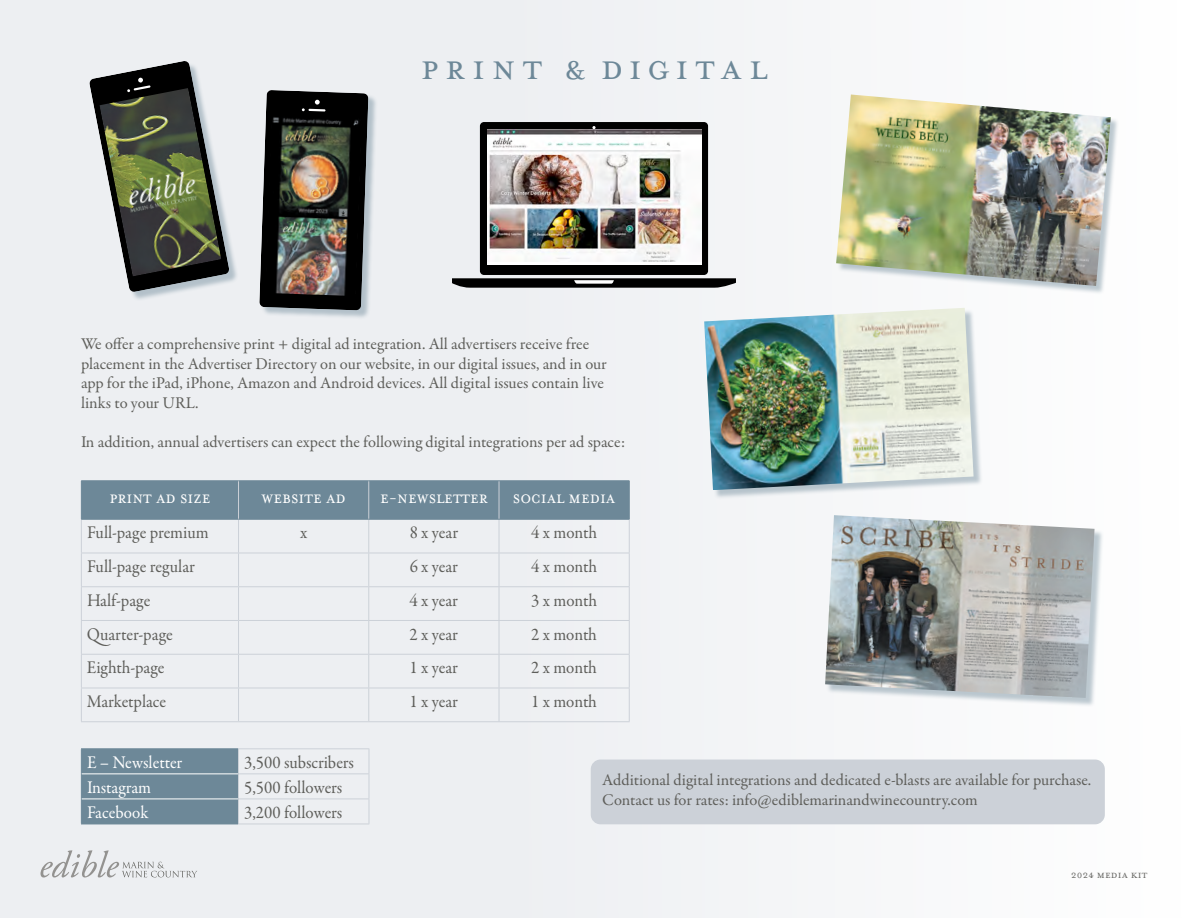
<style>
.page{position:relative;width:1188px;height:918px;background:#edeff2}
.page>*{position:absolute;margin:0;border:0;box-sizing:border-box;transform-origin:0 0}
.Subheads_17_MrsEav_RomPetCap{font:40.5px "Mrs Eaves Petite Caps OT";letter-spacing:.155em;color:#6d8898}
.t1{font:19.5px "Mrs Eaves All Small Caps OT";color:#fff;scale:.94 1}
.t2{font:18px "Garamond Premr Pro";color:#5e5e5a;scale:.94 1}
.t3{font:18px "Garamond Premr Pro";color:#fff;scale:.94 1}
.Body_Text_11_14_GarPremier_Drk_Grey{font:16.5px/19.5px "Garamond Premr Pro";color:#5e5e5a}
.t4{font:12px "Mrs Eaves All Small Caps OT";letter-spacing:.01em;color:#6a6a67}
</style>
<div class="page">
<div style="left:462px;top:0;width:726px;height:918px;background:#f4f5f7"></div>
<div style="left:591px;top:760px;width:514px;height:64px;background:#ccd1d8;border-radius:10px"></div>
<div style="left:91px;top:62px;width:147px;height:239px;background:#6d8898;opacity:.45"></div>
<svg style="left:89px;top:61px;width:141px;height:231px"></svg>
<img style="left:100px;top:88px;width:121px;height:188px">
<div style="left:261px;top:92px;width:117px;height:228px;background:#6d8898;opacity:.45"></div>
<svg style="left:259px;top:90px;width:109px;height:220px"></svg>
<img style="left:265px;top:115px;width:97px;height:181px">
<div style="left:837px;top:96px;width:283px;height:199px;background:#6d8898;opacity:.45"></div>
<img style="left:836px;top:94px;width:275px;height:192px">
<div style="left:705px;top:309px;width:277px;height:190px;background:#6d8898;opacity:.45"></div>
<img style="left:704px;top:308px;width:270px;height:182px">
<div style="left:826px;top:516px;width:277px;height:191px;background:#6d8898;opacity:.45"></div>
<img style="left:825px;top:515px;width:270px;height:183px">
<svg style="left:41px;top:850px;width:156px;height:27px"></svg>
<div style="left:480px;top:122px;width:228px;height:153px;background:#000;border-radius:4px"></div>
<svg style="left:452px;top:278px;width:284px;height:10px;background:#202021"></svg>
<svg style="left:592px;top:126px;width:4px;height:3px"></svg>
<div style="left:487px;top:130px;width:215px;height:135px;background:#fff"></div>
<img style="left:487px;top:130px;width:215px;height:131px">
<div style="left:82px;top:482px;width:547px;height:37px;background:#6d8898"></div>
<hr style="left:368px;top:481px;width:1px;height:38px;background:#ccd1d8">
<hr style="left:499px;top:481px;width:1px;height:38px;background:#ccd1d8">
<hr style="left:368px;top:519px;width:1px;height:34px;background:#ccd1d8">
<hr style="left:499px;top:519px;width:1px;height:34px;background:#ccd1d8">
<hr style="left:629px;top:519px;width:1px;height:34px;background:#ccd1d8">
<hr style="left:81px;top:553px;width:1px;height:33px;background:#ccd1d8">
<hr style="left:239px;top:553px;width:130px;height:1px;background:#ccd1d8">
<hr style="left:238px;top:553px;width:1px;height:33px;background:#ccd1d8">
<hr style="left:369px;top:553px;width:130px;height:1px;background:#ccd1d8">
<hr style="left:368px;top:553px;width:1px;height:33px;background:#ccd1d8">
<hr style="left:499px;top:553px;width:131px;height:1px;background:#ccd1d8">
<hr style="left:499px;top:553px;width:1px;height:33px;background:#ccd1d8">
<hr style="left:629px;top:553px;width:1px;height:33px;background:#ccd1d8">
<hr style="left:81px;top:586px;width:158px;height:1px;background:#ccd1d8">
<hr style="left:81px;top:587px;width:1px;height:33px;background:#ccd1d8">
<hr style="left:239px;top:586px;width:130px;height:1px;background:#ccd1d8">
<hr style="left:238px;top:587px;width:1px;height:33px;background:#ccd1d8">
<hr style="left:369px;top:586px;width:130px;height:1px;background:#ccd1d8">
<hr style="left:368px;top:587px;width:1px;height:33px;background:#ccd1d8">
<hr style="left:499px;top:586px;width:131px;height:1px;background:#ccd1d8">
<hr style="left:499px;top:587px;width:1px;height:33px;background:#ccd1d8">
<hr style="left:629px;top:587px;width:1px;height:33px;background:#ccd1d8">
<hr style="left:81px;top:620px;width:158px;height:1px;background:#ccd1d8">
<hr style="left:81px;top:621px;width:1px;height:33px;background:#ccd1d8">
<hr style="left:239px;top:620px;width:130px;height:1px;background:#ccd1d8">
<hr style="left:238px;top:621px;width:1px;height:33px;background:#ccd1d8">
<hr style="left:369px;top:620px;width:130px;height:1px;background:#ccd1d8">
<hr style="left:368px;top:621px;width:1px;height:33px;background:#ccd1d8">
<hr style="left:499px;top:620px;width:131px;height:1px;background:#ccd1d8">
<hr style="left:499px;top:621px;width:1px;height:33px;background:#ccd1d8">
<hr style="left:629px;top:621px;width:1px;height:33px;background:#ccd1d8">
<hr style="left:81px;top:654px;width:158px;height:1px;background:#ccd1d8">
<hr style="left:81px;top:655px;width:1px;height:33px;background:#ccd1d8">
<hr style="left:239px;top:654px;width:130px;height:1px;background:#ccd1d8">
<hr style="left:238px;top:655px;width:1px;height:33px;background:#ccd1d8">
<hr style="left:369px;top:654px;width:130px;height:1px;background:#ccd1d8">
<hr style="left:368px;top:655px;width:1px;height:33px;background:#ccd1d8">
<hr style="left:499px;top:654px;width:131px;height:1px;background:#ccd1d8">
<hr style="left:499px;top:655px;width:1px;height:33px;background:#ccd1d8">
<hr style="left:629px;top:655px;width:1px;height:33px;background:#ccd1d8">
<hr style="left:81px;top:688px;width:158px;height:1px;background:#ccd1d8">
<hr style="left:81px;top:688px;width:1px;height:33px;background:#ccd1d8">
<hr style="left:239px;top:688px;width:130px;height:1px;background:#ccd1d8">
<hr style="left:238px;top:688px;width:1px;height:33px;background:#ccd1d8">
<hr style="left:369px;top:688px;width:130px;height:1px;background:#ccd1d8">
<hr style="left:368px;top:688px;width:1px;height:33px;background:#ccd1d8">
<hr style="left:499px;top:688px;width:131px;height:1px;background:#ccd1d8">
<hr style="left:499px;top:688px;width:1px;height:33px;background:#ccd1d8">
<hr style="left:629px;top:688px;width:1px;height:33px;background:#ccd1d8">
<hr style="left:81px;top:721px;width:158px;height:1px;background:#ccd1d8">
<hr style="left:239px;top:721px;width:130px;height:1px;background:#ccd1d8">
<hr style="left:369px;top:721px;width:130px;height:1px;background:#ccd1d8">
<hr style="left:499px;top:721px;width:131px;height:1px;background:#ccd1d8">
<hr style="left:81px;top:519px;width:1px;height:34px;background:#ccd1d8">
<hr style="left:238px;top:519px;width:1px;height:34px;background:#ccd1d8">
<hr style="left:81px;top:553px;width:158px;height:1px;background:#ccd1d8">
<hr style="left:238px;top:481px;width:1px;height:38px;background:#ccd1d8">
<hr style="left:81px;top:481px;width:158px;height:1px;background:#6d8898">
<hr style="left:81px;top:481px;width:1px;height:38px;background:#6d8898">
<hr style="left:239px;top:481px;width:130px;height:1px;background:#6d8898">
<hr style="left:369px;top:481px;width:130px;height:1px;background:#6d8898">
<hr style="left:499px;top:481px;width:130px;height:1px;background:#6d8898">
<hr style="left:629px;top:481px;width:1px;height:38px;background:#6d8898">
<hr style="left:81px;top:519px;width:158px;height:1px;background:#6d8898">
<hr style="left:239px;top:519px;width:130px;height:1px;background:#6d8898">
<hr style="left:369px;top:519px;width:130px;height:1px;background:#6d8898">
<hr style="left:499px;top:519px;width:130px;height:1px;background:#6d8898">
<hr style="left:81px;top:748px;width:157px;height:1px;background:#6d8898">
<hr style="left:81px;top:824px;width:157px;height:1px;background:#6d8898">
<hr style="left:238px;top:748px;width:131px;height:1px;background:#ccd1d8">
<hr style="left:238px;top:773px;width:131px;height:1px;background:#ccd1d8">
<hr style="left:238px;top:799px;width:131px;height:1px;background:#ccd1d8">
<div style="left:81px;top:749px;width:158px;height:75px;background:#6d8898"></div>
<svg style="left:369px;top:749px;width:1px;height:75px"></svg>
<hr style="left:238px;top:824px;width:131px;height:1px;background:#ccd1d8">
<p class="Subheads_17_MrsEav_RomPetCap" style="left:421px;top:45px;width:348px">PRINT &amp; DIGITAL</p>
<p class="Body_Text_11_14_GarPremier_Drk_Grey" style="left:81px;top:335px;width:527px">We offer a comprehensive print + digital ad integration. All advertisers receive free placement in the Advertiser Directory on our website, in our digital issues, and in our app for the iPad, iPhone, Amazon and Android devices. All digital issues contain live links to your URL.</p>
<p class="Body_Text_11_14_GarPremier_Drk_Grey" style="left:81px;top:432px;width:546px">In addition, annual advertisers can expect the following digital integrations per ad space:</p>
<p class="t1" style="left:109px;top:487px;width:109px">print ad size</p>
<p class="t1" style="left:262px;top:487px;width:91px">Website ad</p>
<p class="t1" style="left:380px;top:487px;width:116px">e-newsletter</p>
<p class="t1" style="left:513px;top:487px;width:111px">Social Media</p>
<p class="t2" style="left:87px;top:522px;width:131px">Full-page premium</p>
<p class="t2" style="left:300px;top:522px;width:9px">x</p>
<p class="t2" style="left:410px;top:522px;width:53px">8 x year</p>
<p class="t2" style="left:531px;top:522px;width:72px">4 x month</p>
<p class="t2" style="left:87px;top:556px;width:116px">Full-page regular</p>
<p class="t2" style="left:410px;top:556px;width:53px">6 x year</p>
<p class="t2" style="left:531px;top:556px;width:72px">4 x month</p>
<p class="t2" style="left:87px;top:589px;width:69px">Half-page</p>
<p class="t2" style="left:410px;top:589px;width:53px">4 x year</p>
<p class="t2" style="left:531px;top:589px;width:72px">3 x month</p>
<p class="t2" style="left:87px;top:623px;width:93px">Quarter-page</p>
<p class="t2" style="left:410px;top:623px;width:53px">2 x year</p>
<p class="t2" style="left:531px;top:623px;width:72px">2 x month</p>
<p class="t2" style="left:87px;top:657px;width:84px">Eighth-page</p>
<p class="t2" style="left:410px;top:657px;width:53px">1 x year</p>
<p class="t2" style="left:531px;top:657px;width:72px">2 x month</p>
<p class="t2" style="left:87px;top:691px;width:86px">Marketplace</p>
<p class="t2" style="left:410px;top:691px;width:53px">1 x year</p>
<p class="t2" style="left:531px;top:691px;width:72px">1 x month</p>
<p class="t3" style="left:87px;top:751px;width:103px">E – Newsletter</p>
<p class="t2" style="left:244px;top:751px;width:118px">3,500 subscribers</p>
<p class="t3" style="left:87px;top:776px;width:70px">Instagram</p>
<p class="t2" style="left:244px;top:776px;width:106px">5,500 followers</p>
<p class="t3" style="left:87px;top:801px;width:67px">Facebook</p>
<p class="t2" style="left:244px;top:801px;width:106px">3,200 followers</p>
<p class="Body_Text_11_14_GarPremier_Drk_Grey" style="left:602px;top:771px;width:491px">Additional digital integrations and dedicated e-blasts are available for purchase.<br>Contact us for rates: info@ediblemarinandwinecountry.com</p>
<p class="t4" style="left:1071px;top:868px;width:78px">2024 Media Kit</p>
</div>
